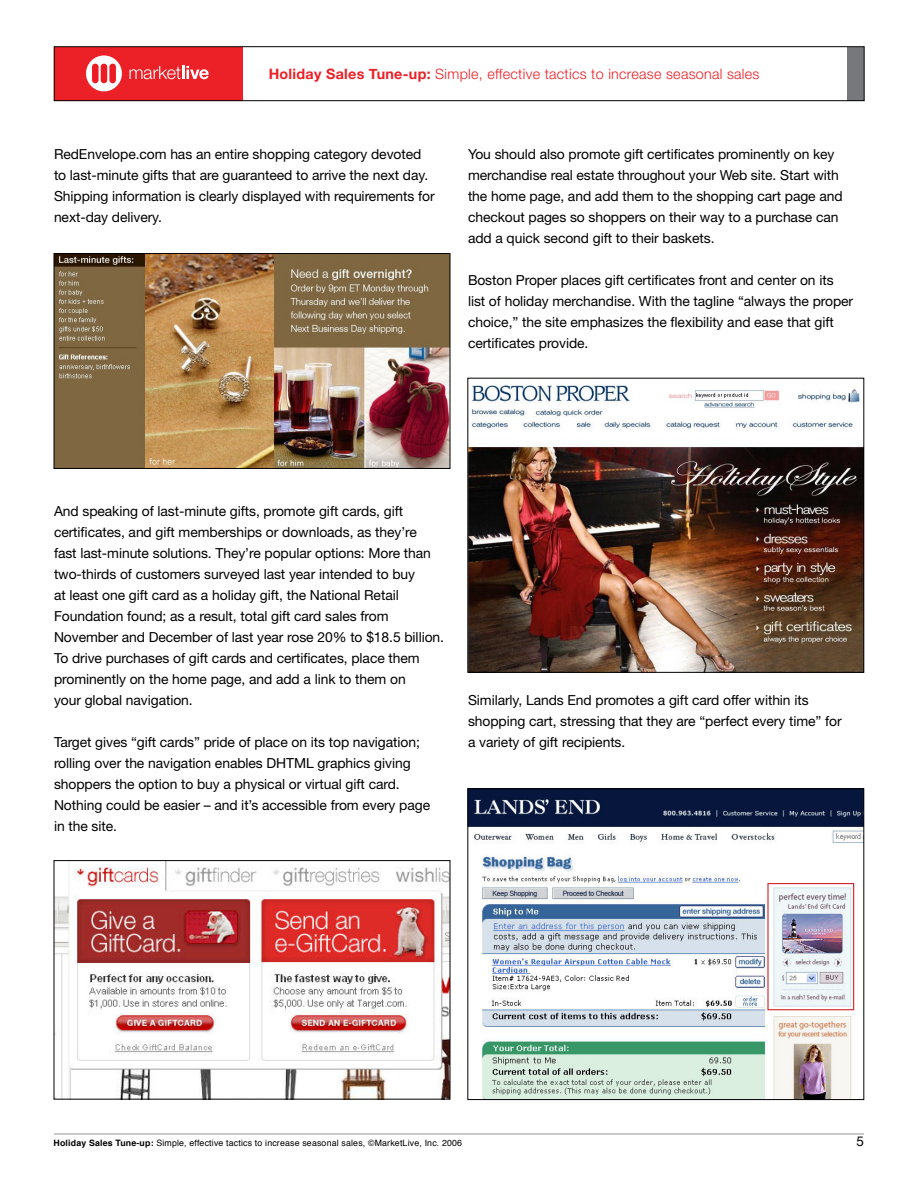
<style>
.page{position:relative;width:918px;height:1188px;background:#fff}
.page>*{position:absolute;margin:0;border:0;box-sizing:border-box;transform-origin:0 0}
.t1{font:300 14.4px "Helvetica Neue";letter-spacing:.02em;color:#ec2027}
.t2{font:13.8px/21px "Helvetica Neue";letter-spacing:-.005em;color:#000}
.t3{font:8.7px "Helvetica";letter-spacing:.02em;color:#000}
.s1{font-weight:700}
</style>
<div class="page">
<hr style="left:54px;top:1134px;width:810px;height:1px;background:#939598">
<div style="left:54px;top:47px;width:189px;height:54px;background:#ec2027"></div>
<div style="left:848px;top:47px;width:16px;height:54px;background:#76787b"></div>
<svg style="left:86px;top:55px;width:36px;height:36px"></svg>
<div style="left:101px;top:64px;width:6px;height:19px;background:#ed1c24;border-radius:3px"></div>
<div style="left:92px;top:64px;width:7px;height:19px;background:#ed1c24;border-radius:3px"></div>
<div style="left:109px;top:64px;width:7px;height:19px;background:#ed1c24;border-radius:3px"></div>
<svg style="left:130px;top:66px;width:79px;height:13px"></svg>
<div style="left:54px;top:46px;width:810px;height:55px;border:1px solid #000"></div>
<img style="left:56px;top:255px;width:392px;height:212px">
<div style="left:54px;top:253px;width:396px;height:216px;border:1px solid #000"></div>
<img style="left:56px;top:862px;width:392px;height:235px">
<div style="left:54px;top:860px;width:396px;height:239px;border:1px solid #000"></div>
<img style="left:470px;top:385px;width:392px;height:286px">
<div style="left:468px;top:378px;width:396px;height:295px;border:1px solid #000"></div>
<img style="left:470px;top:791px;width:392px;height:307px">
<div style="left:468px;top:789px;width:396px;height:311px;border:1px solid #000"></div>
<div style="left:767px;top:883px;width:87px;height:127px;border:1px solid #d2232a"></div>
<p class="t1" style="left:269px;top:65px;width:492px"><span class="s1">Holiday Sales Tune-up:</span> Simple, effective tactics to increase seasonal sales</p>
<p class="t2" style="left:54px;top:144px;width:382px">RedEnvelope.com has an entire shopping category devoted to last-minute gifts that are guaranteed to arrive the next day.<br>Shipping information is clearly displayed with requirements for next-day delivery.</p>
<p class="t2" style="left:468px;top:144px;width:376px">You should also promote gift certificates prominently on key merchandise real estate throughout your Web site. Start with the home page, and add them to the shopping cart page and checkout pages so shoppers on their way to a purchase can add a quick second gift to their baskets.</p>
<p class="t2" style="left:468px;top:270px;width:387px">Boston Proper places gift certificates front and center on its list of holiday merchandise. With the tagline “always the proper choice,” the site emphasizes the flexibility and ease that gift certificates provide.</p>
<p class="t2" style="left:54px;top:501px;width:392px">And speaking of last-minute gifts, promote gift cards, gift certificates, and gift memberships or downloads, as they’re<br>fast last-minute solutions. They’re popular options: More than two-thirds of customers surveyed last year intended to buy<br>at least one gift card as a holiday gift, the National Retail Foundation found; as a result, total gift card sales from November and December of last year rose 20% to $18.5 billion.<br>To drive purchases of gift cards and certificates, place them prominently on the home page, and add a link to them on<br>your global navigation.</p>
<p class="t2" style="left:54px;top:732px;width:378px">Target gives “gift cards” pride of place on its top navigation; rolling over the navigation enables DHTML graphics giving shoppers the option to buy a physical or virtual gift card.<br>Nothing could be easier – and it’s accessible from every page in the site.</p>
<p class="t2" style="left:468px;top:690px;width:375px">Similarly, Lands End promotes a gift card offer within its shopping cart, stressing that they are “perfect every time” for a variety of gift recipients.</p>
<p class="t3" style="left:54px;top:1135px;width:410px"><span class="s1">Holiday Sales Tune-up:</span> Simple, effective tactics to increase seasonal sales, ©MarketLive, Inc. 2006</p>
</div>
